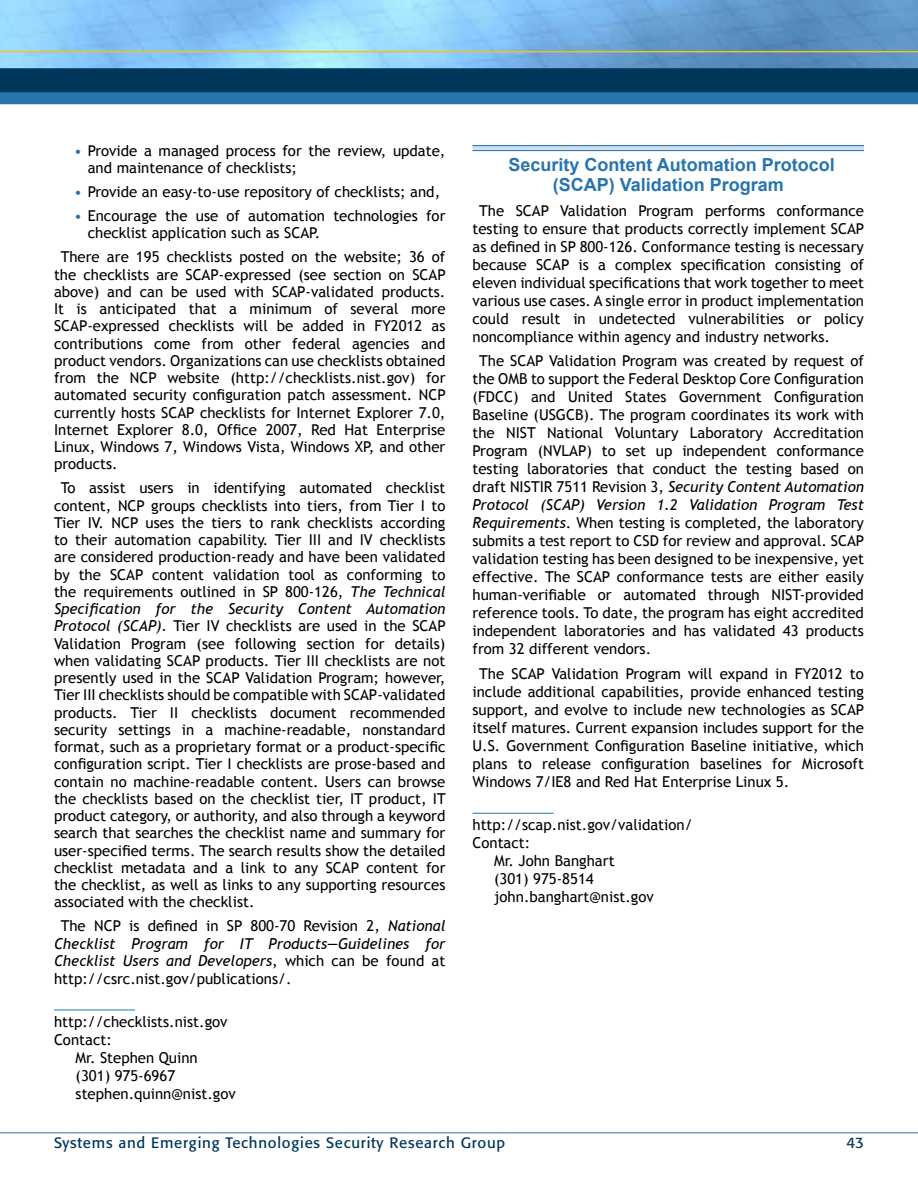
<style>
.page{position:relative;width:918px;height:1188px;background:#fff}
.page>*{position:absolute;margin:0;border:0;box-sizing:border-box;transform-origin:0 0}
.Centered_Headings{font:700 18px/19.5px "Arial";color:#2874ad;text-align:center}
.Main{font:15px/17.2px "Trebuchet MS";color:#000;text-align:justify}
.Contacts{font:15px "Trebuchet MS";color:#000}
.t1{font:15px "Formata";letter-spacing:.05em;color:#00365a}
.s1{color:#2874ad}
.s2{font-style:italic}
</style>
<div class="page">
<img style="left:0;top:0;width:918px;height:68px">
<div style="left:0;top:68px;width:918px;height:30px;background:#00365a"></div>
<div style="left:0;top:92px;width:918px;height:12px;background:#2874ad"></div>
<hr style="left:0;top:51px;width:918px;height:1px;background:#ebc41c">
<hr style="left:0;top:1132px;width:918px;height:1px;background:#2874ad">
<hr style="left:54px;top:1010px;width:81px;height:1px;background:#2874ad">
<svg style="left:472px;top:146px;width:392px;height:4px;background:#c8dbeb"></svg>
<hr style="left:472px;top:145px;width:392px;height:1px;background:#2874ad">
<hr style="left:472px;top:150px;width:392px;height:1px;background:#2874ad">
<hr style="left:472px;top:813px;width:82px;height:1px;background:#2874ad">
<p class="Main" style="left:88px;top:142px;width:359px;text-indent:-14px"><span class="s1">•</span> Provide a managed process for the review, update, and maintenance of checklists;</p>
<p class="Main" style="left:74px;top:183px;width:367px"><span class="s1">•</span> Provide an easy-to-use repository of checklists; and,</p>
<p class="Main" style="left:88px;top:207px;width:359px;text-indent:-14px"><span class="s1">•</span> Encourage the use of automation technologies for checklist application such as SCAP.</p>
<p class="Main" style="left:54px;top:249px;width:393px;text-indent:7px">There are 195 checklists posted on the website; 36 of the checklists are SCAP-expressed (see section on SCAP above) and can be used with SCAP-validated products.<br>It is anticipated that a minimum of several more SCAP-expressed checklists will be added in FY2012 as contributions come from other federal agencies and product vendors. Organizations can use checklists obtained from the NCP website (http://checklists.nist.gov) for automated security configuration patch assessment. NCP currently hosts SCAP checklists for Internet Explorer 7.0, Internet Explorer 8.0, Office 2007, Red Hat Enterprise Linux, Windows 7, Windows Vista, Windows XP, and other products.</p>
<p class="Main" style="left:54px;top:480px;width:393px;text-indent:7px">To assist users in identifying automated checklist content, NCP groups checklists into tiers, from Tier I to Tier IV. NCP uses the tiers to rank checklists according to their automation capability. Tier III and IV checklists are considered production-ready and have been validated by the SCAP content validation tool as conforming to the requirements outlined in SP 800-126, <span class="s2">The Technical Specification for the Security Content Automation Protocol (SCAP).</span> Tier IV checklists are used in the SCAP Validation Program (see following section for details) when validating SCAP products. Tier III checklists are not presently used in the SCAP Validation Program; however, Tier III checklists should be compatible with SCAP-validated products. Tier II checklists document recommended security settings in a machine-readable, nonstandard format, such as a proprietary format or a product-specific configuration script. Tier I checklists are prose-based and contain no machine-readable content. Users can browse the checklists based on the checklist tier, IT product, IT product category, or authority, and also through a keyword search that searches the checklist name and summary for user-specified terms. The search results show the detailed checklist metadata and a link to any SCAP content for the checklist, as well as links to any supporting resources associated with the checklist.</p>
<p class="Main" style="left:54px;top:917px;width:393px;text-indent:7px">The NCP is defined in SP 800-70 Revision 2, <span class="s2">National Checklist Program for IT Products—Guidelines for Checklist Users and Developers</span>, which can be found at http://csrc.nist.gov/publications/.</p>
<p class="Contacts" style="left:54px;top:1012px;width:175px">http://checklists.nist.gov</p>
<p class="Contacts" style="left:54px;top:1030px;width:59px">Contact:</p>
<p class="Contacts" style="left:76px;top:1048px;width:124px">Mr. Stephen Quinn</p>
<p class="Contacts" style="left:76px;top:1066px;width:101px">(301) 975-6967</p>
<p class="Contacts" style="left:76px;top:1084px;width:162px">stephen.quinn@nist.gov</p>
<p class="Centered_Headings" style="left:508px;top:156px;width:328px">Security Content Automation Protocol (SCAP) Validation Program</p>
<p class="Main" style="left:472px;top:201px;width:393px;line-height:18px;text-indent:7px">The SCAP Validation Program performs conformance testing to ensure that products correctly implement SCAP as defined in SP 800-126. Conformance testing is necessary because SCAP is a complex specification consisting of eleven individual specifications that work together to meet various use cases. A single error in product implementation could result in undetected vulnerabilities or policy noncompliance within agency and industry networks.</p>
<p class="Main" style="left:472px;top:352px;width:393px;line-height:18px;text-indent:7px">The SCAP Validation Program was created by request of the OMB to support the Federal Desktop Core Configuration (FDCC) and United States Government Configuration Baseline (USGCB). The program coordinates its work with the NIST National Voluntary Laboratory Accreditation Program (NVLAP) to set up independent conformance testing laboratories that conduct the testing based on draft NISTIR 7511 Revision 3, <span class="s2">Security Content Automation Protocol (SCAP) Version 1.2 Validation Program Test Requirements</span>. When testing is completed, the laboratory submits a test report to CSD for review and approval. SCAP validation testing has been designed to be inexpensive, yet effective. The SCAP conformance tests are either easily human-verifiable or automated through NIST-provided reference tools. To date, the program has eight accredited independent laboratories and has validated 43 products from 32 different vendors.</p>
<p class="Main" style="left:472px;top:665px;width:393px;line-height:18px;text-indent:7px">The SCAP Validation Program will expand in FY2012 to include additional capabilities, provide enhanced testing support, and evolve to include new technologies as SCAP itself matures. Current expansion includes support for the U.S. Government Configuration Baseline initiative, which plans to release configuration baselines for Microsoft Windows 7/IE8 and Red Hat Enterprise Linux 5.</p>
<p class="Contacts" style="left:472px;top:816px;width:222px">http://scap.nist.gov/validation/</p>
<p class="Contacts" style="left:472px;top:834px;width:59px">Contact:</p>
<p class="Contacts" style="left:494px;top:852px;width:122px">Mr. John Banghart</p>
<p class="Contacts" style="left:494px;top:870px;width:101px">(301) 975-8514</p>
<p class="Contacts" style="left:494px;top:888px;width:161px">john.banghart@nist.gov</p>
<p class="t1" style="left:54px;top:1134px;width:453px">Systems and Emerging Technologies Security Research Group</p>
<p class="t1" style="left:847px;top:1134px;width:19px">43</p>
</div>
